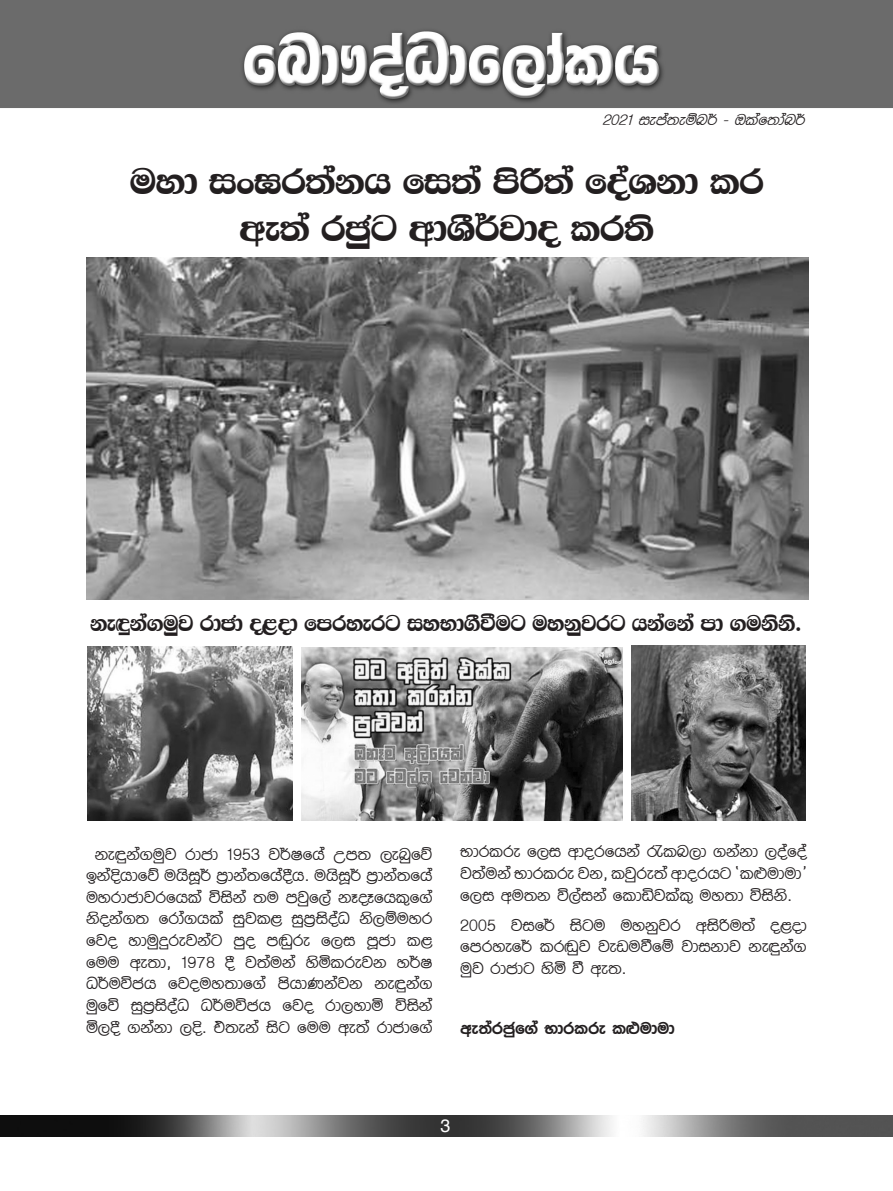
<style>
.page{position:relative;width:893px;height:1191px;background:#fff}
.page>*{position:absolute;margin:0;border:0;box-sizing:border-box;transform-origin:0 0}
.t1{font:39px "Samantha";color:#231f20}
.t2{font:24px "Samantha";color:#231f20;scale:.94 1}
.t3{font:18px/21.6px "Malithi";color:#231f20;text-align:center}
.t4{font:18px "Ganganee";color:#231f20}
.t5{font:18px "Helvetica";color:#fff}
.t6{font:italic 16.5px "Malithi";color:#231f20}
</style>
<div class="page">
<img style="left:0;top:0;width:893px;height:108px">
<img style="left:0;top:1115px;width:893px;height:21px">
<img style="left:86px;top:257px;width:722px;height:343px">
<img style="left:87px;top:646px;width:205px;height:175px">
<img style="left:302px;top:648px;width:320px;height:172px">
<img style="left:631px;top:645px;width:175px;height:175px">
<p class="t6" style="left:602px;top:111px;width:216px">2021 iema;eïnr®- Tlaf;danr®</p>
<p class="t1" style="left:130px;top:163px;width:635px">UYD IX&gt;R;AKH FI;AMS˙;AFOAYKD LR</p>
<p class="t1" style="left:240px;top:209px;width:440px">WE;ARCQG WDYSR®JDO LR;S</p>
<p class="t2" style="left:90px;top:611px;width:766px">KE∫KA.UQJ RDCD O&lt;∞ FMRYERG IYND.SÙUG UYKQJRG HKAFKAMD .UKSKS'</p>
<p class="t3" style="left:86px;top:843px;width:353px">KE∫KA.UQJ RDCD 1953 JR®IFHA WM; ,ENQFÕ BKA†HDFÕ UHSIQR®M%DKA;FHA°H' UHSIQR®M%DKA;FHA UYRDCDJRFHLA ÚISKA ;U MJQF,A KE≤FHL=F.A KSOKA.; FRDA.HLA IQJL&lt; IQM%ISOAO KS,ÏUYR FJO YDUQ≥REJKAG MQO M~QRE F,I MQCD L&lt; FUU WE;D" 1978 ° J;AUKA YSÑLREJK YR®I OR®UÚCH FJOUY;DF.A MSHDKKAJK KE∫KA.<br>UQFÚ IQM%ISOAO OR®UÚCH FJO RD,YDÑ ÚISKA Ñ,° .KAKD ,†' T;EKA ISG FUU WE;A RDCDF.A</p>
<p class="t3" style="left:461px;top:841px;width:353px;text-align:left">NDRLRE F,I WDORFHKA /LN,D .KAKD ,OAFOA<br>J;AUKANDRLRE JK" LJQRE;AWDORHG ZLΩUDUDZ<br>F,I WU;K Ú,AIKA FLDÄJLAL=UY;D ÚISKS'</p>
<p class="t3" style="left:461px;top:914px;width:348px;text-align:justify">2005 JIFR® ISGU UYKQJR WIS˙U;A O&lt;∞ FMRYEFR®LR~QJ JEVUÙFÏ JDIKDJ KE∫KA.<br>UQJ RDCDG YSÑ Ù WE;'</p>
<p class="t4" style="left:461px;top:1019px;width:216px">WE;ARCQF.ANDRLRE LΩUDUD</p>
<p class="t5" style="left:440px;top:1111px;width:12px">3</p>
</div>
